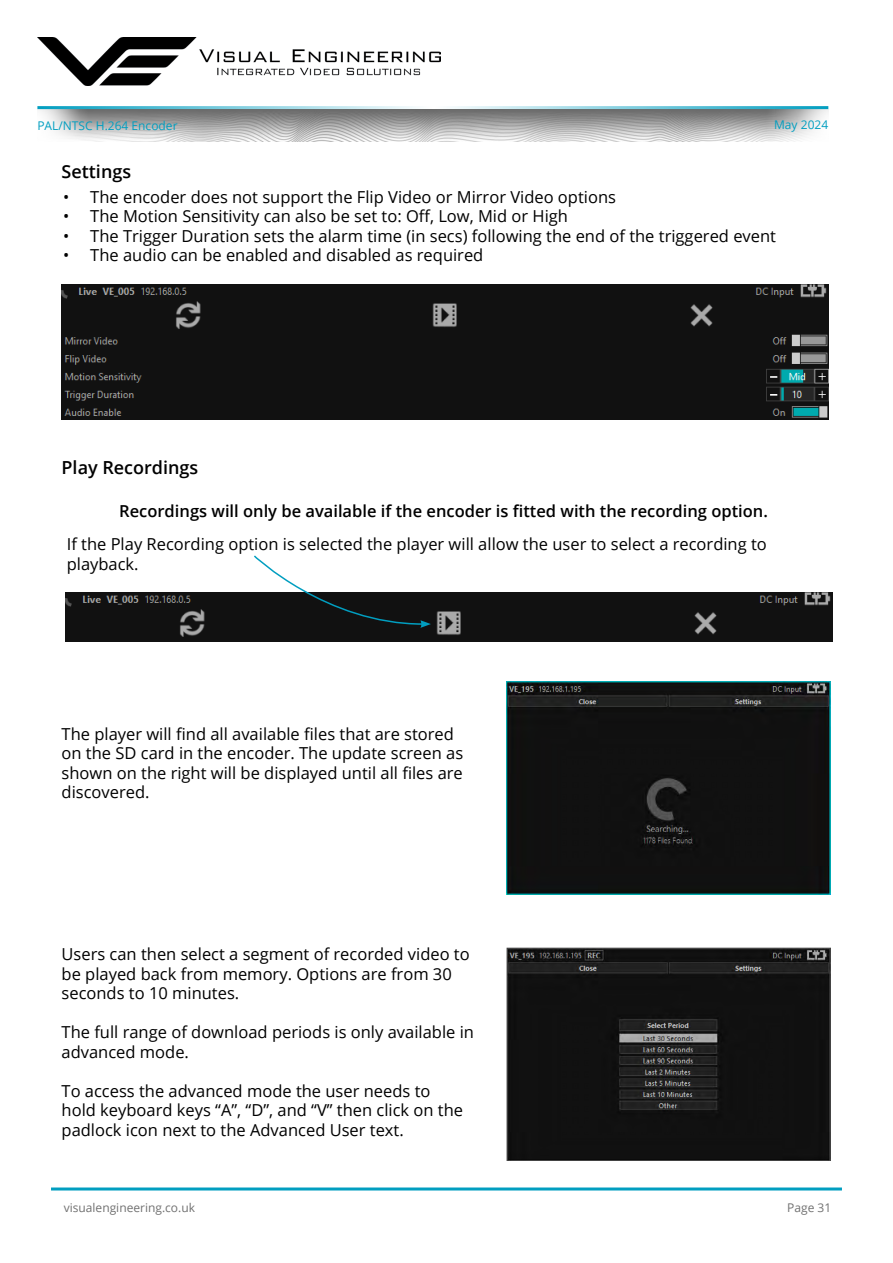
<style>
.page{position:relative;width:893px;height:1263px;background:#fff}
.page>*{position:absolute;margin:0;border:0;box-sizing:border-box;transform-origin:0 0}
.t1{font:600 18px "Open Sans";color:#000}
.t2{font:16.5px/19.5px "Open Sans";color:#000}
.t3{font:600 16.5px "Open Sans";color:#000}
.t4{font:12px "Open Sans";color:#717171}
.t5{font:12px "Open Sans";color:#019ec0}
</style>
<div class="page">
<hr style="left:51px;top:1187px;width:791px;height:3px;background:#019ec0">
<img style="left:37px;top:109px;width:791px;height:32px">
<hr style="left:37px;top:106px;width:791px;height:3px;background:#019ec0">
<img style="left:38px;top:38px;width:403px;height:47px">
<img style="left:506px;top:682px;width:325px;height:213px">
<img style="left:506px;top:947px;width:325px;height:213px">
<div style="left:62px;top:284px;width:767px;height:135px;background:#111"></div>
<img style="left:65px;top:592px;width:767px;height:49px">
<svg style="left:253px;top:555px;width:178px;height:73px"></svg>
<p class="t5" style="left:37px;top:117px;width:142px">PAL/NTSC H.264 Encoder</p>
<p class="t5" style="left:774px;top:117px;width:56px">May 2024</p>
<p class="t1" style="left:62px;top:159px;width:71px">Settings</p>
<p class="t2" style="left:63px;top:186px;width:554px">• The encoder does not support the Flip Video or Mirror Video options</p>
<p class="t2" style="left:63px;top:206px;width:506px">• The Motion Sensitivity can also be set to: Off, Low, Mid or High</p>
<p class="t2" style="left:63px;top:225px;width:714px">• The Trigger Duration sets the alarm time (in secs) following the end of the triggered event</p>
<p class="t2" style="left:63px;top:245px;width:422px">• The audio can be enabled and disabled as required</p>
<p class="t1" style="left:62px;top:455px;width:138px">Play Recordings</p>
<p class="t3" style="left:119px;top:500px;width:650px">Recordings will only be available if the encoder is fitted with the recording option.</p>
<p class="t2" style="left:67px;top:534px;width:702px">If the Play Recording option is selected the player will allow the user to select a recording to playback.</p>
<p class="t2" style="left:62px;top:723px;width:403px">The player will find all available files that are stored on the SD card in the encoder. The update screen as shown on the right will be displayed until all files are discovered.</p>
<p class="t2" style="left:62px;top:944px;width:410px">Users can then select a segment of recorded video to be played back from memory. Options are from 30 seconds to 10 minutes.</p>
<p class="t2" style="left:62px;top:1022px;width:414px">The full range of download periods is only available in advanced mode.</p>
<p class="t2" style="left:62px;top:1080px;width:403px">To access the advanced mode the user needs to hold keyboard keys “A”, “D”, and “V” then click on the padlock icon next to the Advanced User text.</p>
<p class="t4" style="left:64px;top:1199px;width:133px">visualengineering.co.uk</p>
<p class="t4" style="left:787px;top:1199px;width:46px">Page 31</p>
</div>
